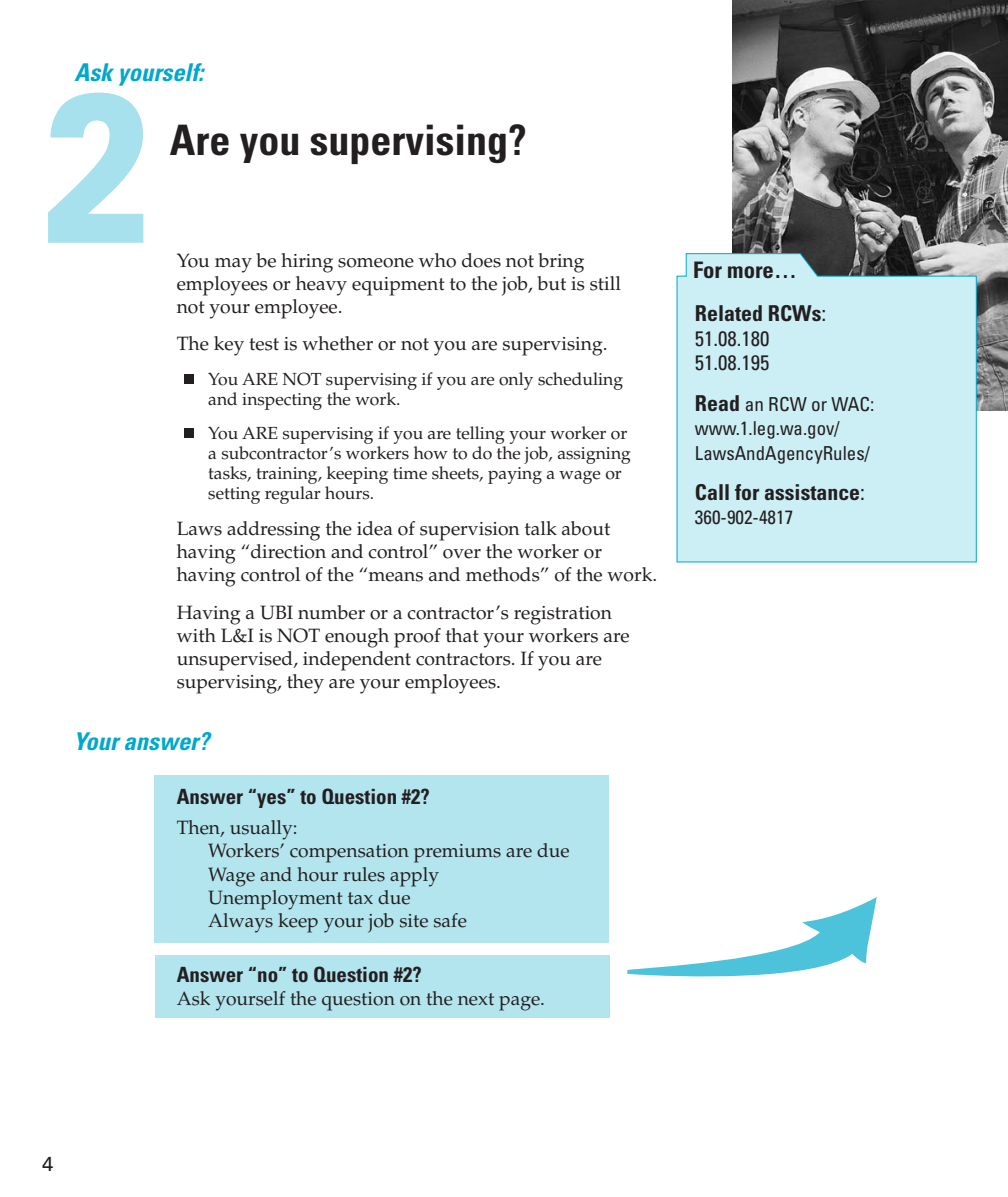
<style>
.page{position:relative;width:1008px;height:1197px;background:#fff}
.page>*{position:absolute;margin:0;border:0;box-sizing:border-box;transform-origin:0 0}
.t1{font:900 210px "Univers LT Std";color:#a6e1ed;scale:.8 1}
.t2{font:700 condensed 42px "Univers LT Std";color:#231f20}
.t3{font:italic 700 condensed 24.5px "Univers LT Std";color:#00a8cb}
.t4{font:700 condensed 22.75px "Univers LT Std";color:#231f20}
.t5{font:700 condensed 21.88px "Univers LT Std";color:#231f20}
.t6{font:700 condensed 21px "Univers LT Std";color:#231f20}
.t7{font:condensed 21px/24.5px "Univers LT Std";color:#231f20}
.t8{font:20.12px "Univers LT Std";color:#231f20}
.t9{font:19.25px/23.1px "Palatino LT Std";color:#231f20}
.t10{font:condensed 19.25px/24.5px "Univers LT Std";color:#231f20}
.t11{font:17.5px/20.1px "Palatino LT Std";color:#231f20}
.s1{font-weight:400}
.s2{font-weight:700;font-size:21.88px}
</style>
<div class="page">
<div style="left:154px;top:775px;width:454px;height:168px;background:#b3e5ef"></div>
<div style="left:155px;top:956px;width:454px;height:62px;background:#b3e5ef"></div>
<img style="left:733px;top:0;width:275px;height:410px">
<div style="left:185px;top:374px;width:9px;height:10px;background:#231f20"></div>
<div style="left:185px;top:428px;width:9px;height:9px;background:#231f20"></div>
<div style="left:676px;top:253px;width:301px;height:310px;background:#cceef5"></div>
<svg style="left:627px;top:897px;width:250px;height:80px"></svg>
<p class="t3" style="left:74px;top:57px;width:131px">Ask yourself:</p>
<h2 class="t2" style="left:170px;top:114px;width:358px">Are you supervising?</h2>
<h1 class="t1" style="left:42px;top:36px;width:142px">2</h1>
<p class="t9" style="left:177px;top:249px;width:446px">You may be hiring someone who does not bring employees or heavy equipment to the job, but is still not your employee.</p>
<p class="t9" style="left:177px;top:333px;width:432px">The key test is whether or not you are supervising.</p>
<p class="t11" style="left:208px;top:369px;width:416px">You ARE NOT supervising if you are only scheduling and inspecting the work.</p>
<p class="t11" style="left:208px;top:423px;width:424px">You ARE supervising if you are telling your worker or a subcontractor’s workers how to do the job, assigning tasks, training, keeping time sheets, paying a wage or setting regular hours.</p>
<p class="t9" style="left:177px;top:518px;width:482px">Laws addressing the idea of supervision talk about having “direction and control” over the worker or having control of the “means and methods” of the work.</p>
<p class="t9" style="left:177px;top:601px;width:454px">Having a UBI number or a contractor’s registration with L&amp;I is NOT enough proof that your workers are unsupervised, independent contractors. If you are supervising, they are your employees.</p>
<p class="t3" style="left:74px;top:727px;width:137px">Your answer?</p>
<p class="t6" style="left:177px;top:783px;width:255px">Answer “yes” to Question #2?</p>
<p class="t9" style="left:208px;top:817px;width:363px;text-indent:-31px">Then, usually:<br>Workers’ compensation premiums are due<br>Wage and hour rules apply<br>Unemployment tax due<br>Always keep your job site safe</p>
<p class="t6" style="left:177px;top:962px;width:246px">Answer “no” to Question #2?</p>
<p class="t9" style="left:177px;top:988px;width:370px">Ask yourself the question on the next page.</p>
<p class="t4" style="left:693px;top:256px;width:105px">For more…</p>
<p class="t5" style="left:695px;top:300px;width:133px">Related RCWs<span class="s1">:</span></p>
<p class="t7" style="left:695px;top:326px;width:76px">51.08.180<br>51.08.195</p>
<p class="t10" style="left:695px;top:391px;width:181px"><span class="s2">Read</span> an RCW or WAC: www.1.leg.wa.gov/<br>LawsAndAgencyRules/</p>
<p class="t5" style="left:695px;top:479px;width:172px">Call for assistance<span class="s1">:</span></p>
<p class="t10" style="left:695px;top:505px;width:100px">360-902-4817</p>
<p class="t8" style="left:42px;top:1152px;width:13px">4</p>
</div>
